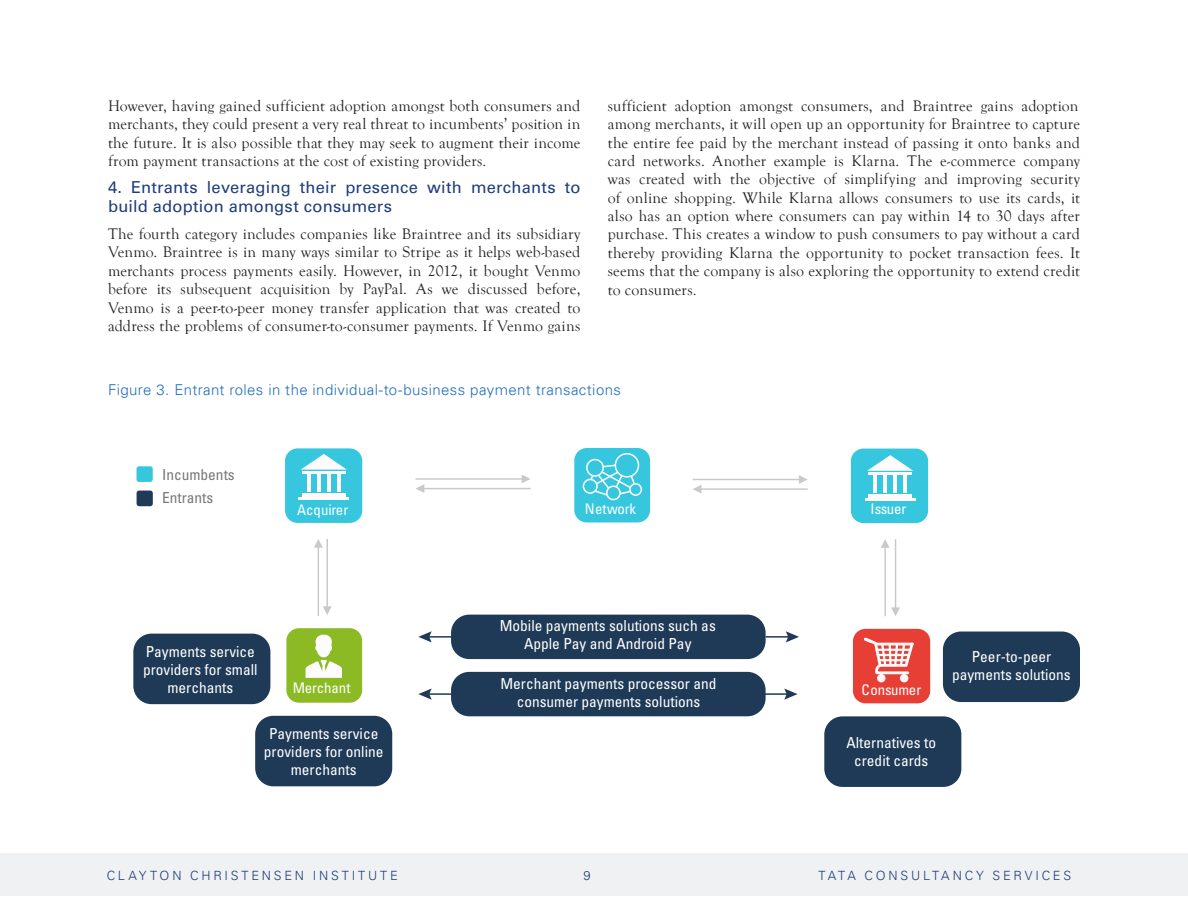
<style>
.page{position:relative;width:1188px;height:918px;background:#fff}
.page>*{position:absolute;margin:0;border:0;box-sizing:border-box;transform-origin:0 0}
.body{font:16.5px/18.3px "Univers LT Std";letter-spacing:.01em;color:#1e3d7b}
.body-2{font:15.75px/18.3px "Goudy Old Style T";letter-spacing:.01em;color:#231f20;text-align:justify}
.t1{font:condensed 15.15px/18.1px "Univers LT Pro";color:#fff;text-align:center}
.t2{font:condensed 15.15px/23.5px "Univers LT Pro";color:#777}
.Chart_header{font:300 15px "Univers LT";letter-spacing:.025em;color:#2370b9}
.t3{font:condensed 14.55px "Univers LT Pro";color:#fff}
.t4{font:300 12.75px "Univers LT";letter-spacing:.215em;color:#1e3d7b}
</style>
<div class="page">
<div style="left:574px;top:448px;width:76px;height:74px;background:#36c7de;border-radius:13px"></div>
<div style="left:286px;top:628px;width:76px;height:75px;background:#8bba25;border-radius:13px"></div>
<div style="left:853px;top:629px;width:77px;height:74px;background:#e73e35;border-radius:13px"></div>
<div style="left:851px;top:449px;width:77px;height:74px;background:#36c7de;border-radius:13px"></div>
<div style="left:285px;top:448px;width:77px;height:75px;background:#36c7de;border-radius:13px"></div>
<svg style="left:314px;top:539px;width:18px;height:77px"></svg>
<svg style="left:881px;top:539px;width:19px;height:77px"></svg>
<svg style="left:415px;top:475px;width:116px;height:18px"></svg>
<svg style="left:693px;top:475px;width:115px;height:18px"></svg>
<div style="left:137px;top:466px;width:16px;height:16px;background:#36c7de;border-radius:3px"></div>
<div style="left:137px;top:491px;width:16px;height:15px;background:#1f3a56;border-radius:3px"></div>
<svg style="left:306px;top:635px;width:36px;height:43px"></svg>
<svg style="left:301px;top:454px;width:46px;height:16px"></svg>
<hr style="left:307px;top:474px;width:4px;height:18px;background:#fcfafb">
<hr style="left:317px;top:474px;width:4px;height:18px;background:#fcfafb">
<hr style="left:327px;top:474px;width:3px;height:18px;background:#fcfafb">
<hr style="left:337px;top:474px;width:3px;height:18px;background:#fcfafb">
<hr style="left:302px;top:493px;width:43px;height:4px;background:#fcfafb">
<hr style="left:302px;top:471px;width:43px;height:2px;background:#fcfafb">
<hr style="left:298px;top:498px;width:51px;height:2px;background:#fcfafb">
<svg style="left:867px;top:455px;width:46px;height:16px"></svg>
<hr style="left:874px;top:476px;width:3px;height:17px;background:#fcfafb">
<hr style="left:884px;top:476px;width:3px;height:17px;background:#fcfafb">
<hr style="left:893px;top:476px;width:4px;height:17px;background:#fcfafb">
<hr style="left:903px;top:476px;width:4px;height:17px;background:#fcfafb">
<hr style="left:869px;top:494px;width:43px;height:4px;background:#fcfafb">
<hr style="left:869px;top:472px;width:43px;height:2px;background:#fcfafb">
<hr style="left:865px;top:499px;width:51px;height:2px;background:#fcfafb">
<div style="left:586px;top:459px;width:18px;height:18px;border:2px solid #fff;border-radius:50%"></div>
<div style="left:615px;top:453px;width:24px;height:25px;border:2px solid #fff;border-radius:50%"></div>
<div style="left:606px;top:486px;width:15px;height:14px;border:2px solid #fff;border-radius:50%"></div>
<div style="left:629px;top:483px;width:13px;height:13px;border:2px solid #fff;border-radius:50%"></div>
<div style="left:583px;top:479px;width:15px;height:15px;border:2px solid #fff;border-radius:50%"></div>
<svg style="left:589px;top:464px;width:47px;height:33px"></svg>
<div style="left:900px;top:674px;width:8px;height:8px;background:#f9f9f9;border-radius:50%"></div>
<div style="left:877px;top:674px;width:9px;height:8px;background:#f9f9f9;border-radius:50%"></div>
<svg style="left:864px;top:638px;width:50px;height:42px"></svg>
<div style="left:451px;top:615px;width:315px;height:44px;background:#1f3a56;border-radius:18px"></div>
<hr style="left:764px;top:693px;width:25px;height:2px;background:#1f3a56">
<svg style="left:784px;top:688px;width:14px;height:12px"></svg>
<hr style="left:427px;top:636px;width:25px;height:2px;background:#1f3a56">
<svg style="left:418px;top:631px;width:14px;height:11px"></svg>
<div style="left:255px;top:716px;width:137px;height:70px;background:#1f3a56;border-radius:18px"></div>
<div style="left:133px;top:634px;width:137px;height:70px;background:#1f3a56;border-radius:18px"></div>
<div style="left:943px;top:632px;width:137px;height:70px;background:#1f3a56;border-radius:18px"></div>
<div style="left:824px;top:716px;width:137px;height:71px;background:#1f3a56;border-radius:18px"></div>
<hr style="left:427px;top:693px;width:25px;height:2px;background:#1f3a56">
<svg style="left:418px;top:688px;width:14px;height:12px"></svg>
<hr style="left:766px;top:636px;width:24px;height:2px;background:#1f3a56">
<svg style="left:786px;top:631px;width:13px;height:11px"></svg>
<div style="left:451px;top:672px;width:315px;height:44px;background:#1f3a56;border-radius:18px"></div>
<div style="left:0;top:853px;width:1188px;height:43px;background:#f0f1f2"></div>
<p class="body-2" style="left:108px;top:97px;width:474px">However, having gained sufficient adoption amongst both consumers and merchants, they could present a very real threat to incumbents’ position in the future. It is also possible that they may seek to augment their income from payment transactions at the cost of existing providers.</p>
<p class="body" style="left:108px;top:178px;width:474px">4. Entrants leveraging their presence with merchants to build adoption amongst consumers</p>
<p class="body-2" style="left:108px;top:225px;width:474px">The fourth category includes companies like Braintree and its subsidiary Venmo. Braintree is in many ways similar to Stripe as it helps web-based merchants process payments easily. However, in 2012, it bought Venmo before its subsequent acquisition by PayPal. As we discussed before, Venmo is a peer-to-peer money transfer application that was created to address the problems of consumer-to-consumer payments. If Venmo gains</p>
<p class="body-2" style="left:608px;top:97px;width:474px">sufficient adoption amongst consumers, and Braintree gains adoption among merchants, it will open up an opportunity for Braintree to capture the entire fee paid by the merchant instead of passing it onto banks and card networks. Another example is Klarna. The e-commerce company was created with the objective of simplifying and improving security of online shopping. While Klarna allows consumers to use its cards, it also has an option where consumers can pay within 14 to 30 days after purchase. This creates a window to push consumers to pay without a card thereby providing Klarna the opportunity to pocket transaction fees. It seems that the company is also exploring the opportunity to extend credit to consumers.</p>
<p class="Chart_header" style="left:108px;top:380px;width:514px">Figure 3. Entrant roles in the individual-to-business payment transactions</p>
<p class="t2" style="left:162px;top:462px;width:74px">Incumbents<br>Entrants</p>
<p class="t3" style="left:297px;top:501px;width:53px">Acquirer</p>
<p class="t3" style="left:585px;top:500px;width:53px">Network</p>
<p class="t3" style="left:870px;top:500px;width:38px">Issuer</p>
<p class="t1" style="left:500px;top:616px;width:218px">Mobile payments solutions such as<br>Apple Pay and Android Pay</p>
<p class="t1" style="left:143px;top:642px;width:116px">Payments service providers for small merchants</p>
<p class="t1" style="left:952px;top:647px;width:120px">Peer-to-peer payments solutions</p>
<p class="t1" style="left:500px;top:674px;width:218px">Merchant payments processor and consumer payments solutions</p>
<p class="t3" style="left:293px;top:679px;width:59px">Merchant</p>
<p class="t3" style="left:861px;top:681px;width:61px">Consumer</p>
<p class="t1" style="left:264px;top:724px;width:121px">Payments service providers for online merchants</p>
<p class="t1" style="left:846px;top:733px;width:91px">Alternatives to credit cards</p>
<p class="t4" style="left:107px;top:868px;width:293px">CLAYTON CHRISTENSEN INSTITUTE</p>
<p class="t4" style="left:583px;top:868px;width:9px">9</p>
<p class="t4" style="left:819px;top:868px;width:254px">TATA CONSULTANCY SERVICES</p>
</div>
